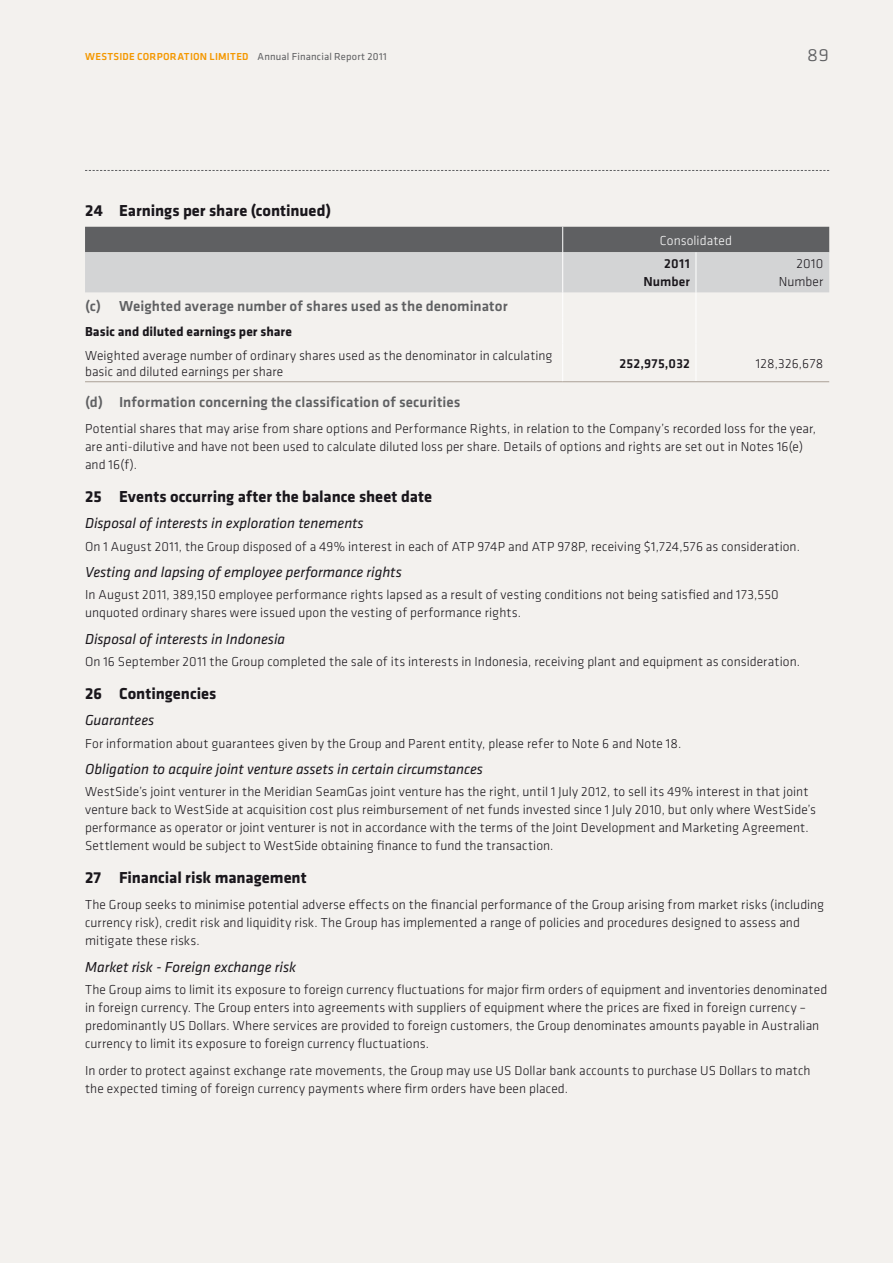
<style>
.page{position:relative;width:893px;height:1263px;background:#f3f1ee}
.page>*{position:absolute;margin:0;border:0;box-sizing:border-box;transform-origin:0 0}
.t1{font:300 22.5px "Klavika";color:#5f6062}
.t2{font:700 16.5px "Klavika";color:#1a171c}
.t3{font:italic 15px "Klavika";letter-spacing:-.005em;color:#1a171c}
.t4{font:500 15px "Klavika";letter-spacing:.005em;color:#5f6062}
.t5{font:300 13.5px/18px "Klavika";letter-spacing:.01em;color:#1a171c}
.t6{font:700 13.5px "Klavika";letter-spacing:.005em;color:#1a171c}
.t7{font:500 13.5px/18px "Klavika";letter-spacing:.015em;color:#1a171c;text-align:right}
.t8{font:300 13.5px "Klavika";letter-spacing:.005em;color:#fff}
.t9{font:500 10.5px "Klavika";letter-spacing:.02em;color:#f39800}
.s1{font-weight:400;color:#5f6062}
</style>
<div class="page">
<svg style="left:85px;top:170px;width:744px;height:1px"></svg>
<svg style="left:85px;top:227px;width:744px;height:116px"></svg>
<hr style="left:562px;top:343px;width:1px;height:38px;background:#fff">
<hr style="left:696px;top:343px;width:1px;height:38px;background:#fff">
<hr style="left:85px;top:381px;width:478px;height:1px;background:#aaa096">
<hr style="left:563px;top:381px;width:133px;height:1px;background:#aaa096">
<hr style="left:696px;top:381px;width:133px;height:1px;background:#aaa096">
<p class="t9" style="left:85px;top:51px;width:303px">WESTSIDE CORPORATION LIMITED <span class="s1">Annual Financial Report 2011</span></p>
<h1 class="t1" style="left:807px;top:41px;width:24px">89</h1>
<p class="t2" style="left:85px;top:202px;width:248px">24 Earnings per share (continued)</p>
<p class="t8" style="left:660px;top:233px;width:74px">Consolidated</p>
<p class="t7" style="left:643px;top:255px;width:48px">2011<br>Number</p>
<p class="t5" style="left:779px;top:255px;width:46px;text-align:right">2010<br>Number</p>
<p class="t4" style="left:85px;top:298px;width:424px">(c) Weighted average number of shares used as the denominator</p>
<p class="t6" style="left:85px;top:324px;width:209px">Basic and diluted earnings per share</p>
<p class="t5" style="left:85px;top:347px;width:469px;line-height:16.2px">Weighted average number of ordinary shares used as the denominator in calculating basic and diluted earnings per share</p>
<p class="t7" style="left:619px;top:354px;width:72px">252,975,032</p>
<p class="t5" style="left:756px;top:354px;width:69px">128,326,678</p>
<p class="t4" style="left:85px;top:394px;width:377px">(d) Information concerning the classification of securities</p>
<p class="t5" style="left:85px;top:420px;width:732px">Potential shares that may arise from share options and Performance Rights, in relation to the Company’s recorded loss for the year, are anti-dilutive and have not been used to calculate diluted loss per share. Details of options and rights are set out in Notes 16(e) and 16(f).</p>
<p class="t2" style="left:85px;top:487px;width:348px">25 Events occurring after the balance sheet date</p>
<p class="t3" style="left:85px;top:515px;width:280px">Disposal of interests in exploration tenements</p>
<p class="t5" style="left:85px;top:537px;width:716px">On 1 August 2011, the Group disposed of a 49% interest in each of ATP 974P and ATP 978P, receiving $1,724,576 as consideration.</p>
<p class="t3" style="left:85px;top:564px;width:318px">Vesting and lapsing of employee performance rights</p>
<p class="t5" style="left:85px;top:586px;width:695px">In August 2011, 389,150 employee performance rights lapsed as a result of vesting conditions not being satisfied and 173,550 unquoted ordinary shares were issued upon the vesting of performance rights.</p>
<p class="t3" style="left:85px;top:631px;width:202px">Disposal of interests in Indonesia</p>
<p class="t5" style="left:85px;top:653px;width:716px">On 16 September 2011 the Group completed the sale of its interests in Indonesia, receiving plant and equipment as consideration.</p>
<p class="t2" style="left:85px;top:684px;width:133px">26 Contingencies</p>
<p class="t3" style="left:85px;top:712px;width:71px">Guarantees</p>
<p class="t5" style="left:85px;top:734px;width:598px">For information about guarantees given by the Group and Parent entity, please refer to Note 6 and Note 18.</p>
<p class="t3" style="left:85px;top:761px;width:399px">Obligation to acquire joint venture assets in certain circumstances</p>
<p class="t5" style="left:85px;top:783px;width:733px">WestSide’s joint venturer in the Meridian SeamGas joint venture has the right, until 1 July 2012, to sell its 49% interest in that joint venture back to WestSide at acquisition cost plus reimbursement of net funds invested since 1 July 2010, but only where WestSide’s performance as operator or joint venturer is not in accordance with the terms of the Joint Development and Marketing Agreement.<br>Settlement would be subject to WestSide obtaining finance to fund the transaction.</p>
<p class="t2" style="left:85px;top:868px;width:223px">27 Financial risk management</p>
<p class="t5" style="left:85px;top:896px;width:741px">The Group seeks to minimise potential adverse effects on the financial performance of the Group arising from market risks (including currency risk), credit risk and liquidity risk. The Group has implemented a range of policies and procedures designed to assess and mitigate these risks.</p>
<p class="t3" style="left:85px;top:959px;width:213px">Market risk - Foreign exchange risk</p>
<p class="t5" style="left:85px;top:981px;width:744px">The Group aims to limit its exposure to foreign currency fluctuations for major firm orders of equipment and inventories denominated in foreign currency. The Group enters into agreements with suppliers of equipment where the prices are fixed in foreign currency – predominantly US Dollars. Where services are provided to foreign customers, the Group denominates amounts payable in Australian currency to limit its exposure to foreign currency fluctuations.</p>
<p class="t5" style="left:85px;top:1061px;width:727px">In order to protect against exchange rate movements, the Group may use US Dollar bank accounts to purchase US Dollars to match the expected timing of foreign currency payments where firm orders have been placed.</p>
</div>
